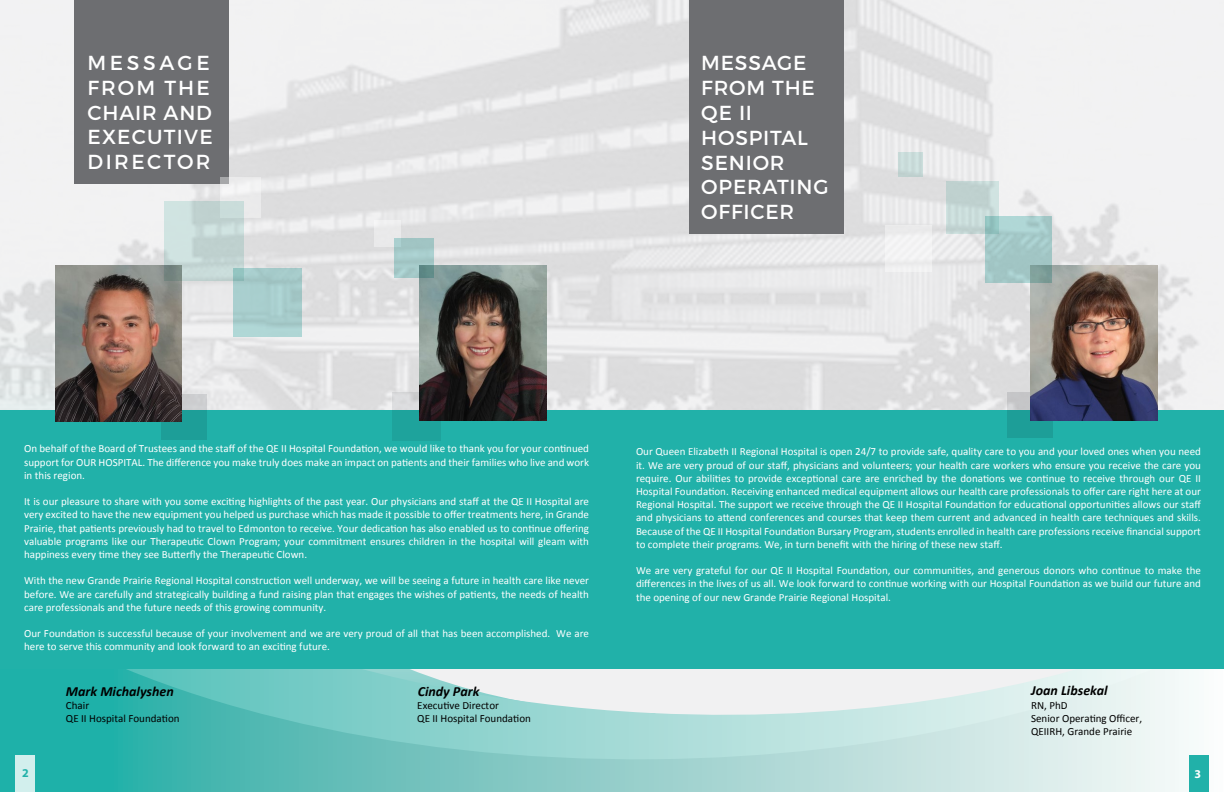
<style>
.page{position:relative;width:1224px;height:792px;background:#fff}
.page>*{position:absolute;margin:0;border:0;box-sizing:border-box;transform-origin:0 0}
.t1{font:20.3px/24.8px "Montserrat";letter-spacing:.04em;color:#fff}
.t2{font:20.3px/24.8px "Montserrat";letter-spacing:.1em;color:#fff}
.t3{font:italic 700 14px "Calibri";color:#000}
.t4{font:700 12px "Myriad Pro";color:#21b1a9}
.t5{font:700 12px "Myriad Pro";color:#fff}
.t6{font:11px/13.2px "Calibri";color:#fff;text-align:justify}
.t7{font:11px/13.2px "Calibri";color:#000}
</style>
<div class="page">
<svg style="left:0;top:669px;width:1209px;height:123px"></svg>
<img style="left:0;top:0;width:1224px;height:410px">
<div style="left:1189px;top:755px;width:19px;height:37px;background:#21b1a9"></div>
<div style="left:16px;top:755px;width:19px;height:37px;background:#d2efed"></div>
<div style="left:0;top:410px;width:1224px;height:259px;background:#21b1a9"></div>
<div style="left:74px;top:0;width:155px;height:184px;background:#6d6e71"></div>
<div style="left:220px;top:177px;width:41px;height:41px;background:#ebebec"></div>
<div style="left:374px;top:220px;width:27px;height:27px;background:#eaeaeb"></div>
<img style="left:55px;top:265px;width:126px;height:156px">
<div style="left:164px;top:201px;width:80px;height:80px;background:#c7d9d7"></div>
<div style="left:233px;top:269px;width:69px;height:68px;background:#a8cecd"></div>
<div style="left:886px;top:225px;width:46px;height:47px;background:#f1f1f2"></div>
<div style="left:946px;top:182px;width:52px;height:52px;background:linear-gradient(to right,#c1d3d2,#c8dad9)"></div>
<div style="left:899px;top:152px;width:24px;height:25px;background:#c9dbd9"></div>
<svg style="left:161px;top:394px;width:45px;height:45px;background:#458683"></svg>
<div style="left:689px;top:0;width:155px;height:234px;background:#6d6e71"></div>
<svg style="left:1008px;top:392px;width:45px;height:45px"></svg>
<img style="left:1031px;top:265px;width:127px;height:155px">
<svg style="left:986px;top:216px;width:66px;height:67px;background:#a0c5c4"></svg>
<img style="left:420px;top:265px;width:126px;height:156px">
<svg style="left:394px;top:238px;width:40px;height:40px;background:#9bc1c0"></svg>
<svg style="left:392px;top:392px;width:48px;height:48px;fill:#1ea39c"></svg>
<h1 class="t2" style="left:88px;top:50px;width:127px">MESSAGE<br>FROM THE<br>CHAIR AND<br>EXECUTIVE<br>DIRECTOR</h1>
<h1 class="t1" style="left:701px;top:51px;width:129px">MESSAGE<br>FROM THE<br>QE II<br>HOSPITAL<br>SENIOR<br>OPERATING<br>OFFICER</h1>
<p class="t6" style="left:24px;top:442px;width:566px">On behalf of the Board of Trustees and the staff of the QE II Hospital Foundation, we would like to thank you for your continued support for OUR HOSPITAL. The difference you make truly does make an impact on patients and their families who live and work in this region.</p>
<p class="t6" style="left:24px;top:495px;width:566px">It is our pleasure to share with you some exciting highlights of the past year. Our physicians and staff at the QE II Hospital are very excited to have the new equipment you helped us purchase which has made it possible to offer treatments here, in Grande Prairie, that patients previously had to travel to Edmonton to receive. Your dedication has also enabled us to continue offering valuable programs like our Therapeutic Clown Program; your commitment ensures children in the hospital will gleam with happiness every time they see Butterfly the Therapeutic Clown.</p>
<p class="t6" style="left:24px;top:574px;width:566px">With the new Grande Prairie Regional Hospital construction well underway, we will be seeing a future in health care like never before. We are carefully and strategically building a fund raising plan that engages the wishes of patients, the needs of health care professionals and the future needs of this growing community.</p>
<p class="t6" style="left:24px;top:627px;width:566px">Our Foundation is successful because of your involvement and we are very proud of all that has been accomplished. We are here to serve this community and look forward to an exciting future.</p>
<p class="t3" style="left:66px;top:681px;width:109px">Mark Michalyshen</p>
<p class="t3" style="left:418px;top:681px;width:63px">Cindy Park</p>
<p class="t7" style="left:66px;top:699px;width:25px">Chair</p>
<p class="t7" style="left:417px;top:699px;width:83px">Executive Director</p>
<p class="t7" style="left:66px;top:712px;width:115px">QE II Hospital Foundation</p>
<p class="t7" style="left:417px;top:712px;width:115px">QE II Hospital Foundation</p>
<p class="t4" style="left:22px;top:765px;width:8px">2</p>
<p class="t6" style="left:636px;top:445px;width:567px">Our Queen Elizabeth II Regional Hospital is open 24/7 to provide safe, quality care to you and your loved ones when you need it. We are very proud of our staff, physicians and volunteers; your health care workers who ensure you receive the care you require. Our abilities to provide exceptional care are enriched by the donations we continue to receive through our QE II Hospital Foundation. Receiving enhanced medical equipment allows our health care professionals to offer care right here at our Regional Hospital. The support we receive through the QE II Hospital Foundation for educational opportunities allows our staff and physicians to attend conferences and courses that keep them current and advanced in health care techniques and skills.<br>Because of the QE II Hospital Foundation Bursary Program, students enrolled in health care professions receive financial support to complete their programs. We, in turn benefit with the hiring of these new staff.</p>
<p class="t6" style="left:636px;top:564px;width:566px">We are very grateful for our QE II Hospital Foundation, our communities, and generous donors who continue to make the differences in the lives of us all. We look forward to continue working with our Hospital Foundation as we build our future and the opening of our new Grande Prairie Regional Hospital.</p>
<p class="t3" style="left:1031px;top:681px;width:78px">Joan Libsekal</p>
<p class="t7" style="left:1031px;top:698px;width:113px">RN, PhD<br>Senior Operating Officer,<br>QEIIRH, Grande Prairie</p>
<p class="t5" style="left:1195px;top:766px;width:8px">3</p>
</div>
